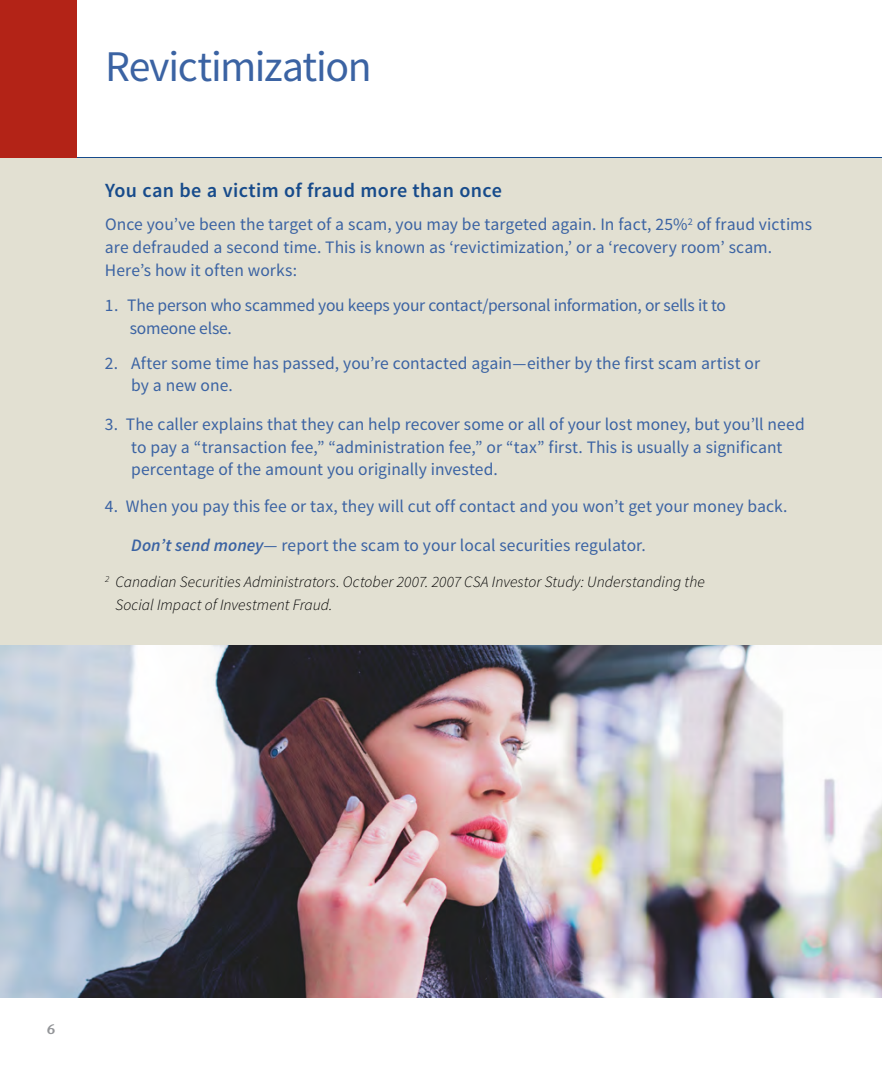
<style>
.page{position:relative;width:882px;height:1071px;background:#fff}
.page>*{position:absolute;margin:0;border:0;box-sizing:border-box;transform-origin:0 0}
.t1{font:43.75px "Source Sans Pro";letter-spacing:-.03em;color:#3b63a3}
.t2{font:600 20.12px "Source Sans Pro";letter-spacing:.02em;color:#174b8b}
.t3{font:17.5px/22.8px "Source Sans Pro";color:#3b63a3}
.t4{font:italic 300 15.75px/22.8px "Source Sans Pro";color:#000}
.t5{font:600 14px "Stone Sans Std";color:#939598}
.s1{font-weight:600;font-style:italic}
</style>
<div class="page">
<div style="left:0;top:158px;width:882px;height:493px;background:#e2e0d2"></div>
<img style="left:0;top:646px;width:882px;height:352px">
<hr style="left:0;top:157px;width:882px;height:1px;background:#174b8b">
<div style="left:0;top:0;width:77px;height:158px;background:#b32317"></div>
<h1 class="t1" style="left:105px;top:39px;width:268px">Revictimization</h1>
<p class="t2" style="left:105px;top:178px;width:399px">You can be a victim of fraud more than once</p>
<p class="t3" style="left:105px;top:213px;width:709px">Once you’ve been the target of a scam, you may be targeted again. In fact, 25%<sup>2</sup> of fraud victims are defrauded a second time. This is known as ‘revictimization,’ or a ‘recovery room’ scam.<br>Here’s how it often works:</p>
<p class="t3" style="left:130px;top:294px;width:598px;text-indent:-25px">1. The person who scammed you keeps your contact/personal information, or sells it to someone else.</p>
<p class="t3" style="left:131px;top:352px;width:631px;text-indent:-26px">2. After some time has passed, you’re contacted again—either by the first scam artist or by a new one.</p>
<p class="t3" style="left:131px;top:413px;width:675px;text-indent:-26px">3. The caller explains that they can help recover some or all of your lost money, but you’ll need to pay a “transaction fee,” “administration fee,” or “tax” first. This is usually a significant percentage of the amount you originally invested.</p>
<p class="t3" style="left:105px;top:495px;width:684px">4. When you pay this fee or tax, they will cut off contact and you won’t get your money back.</p>
<p class="t3" style="left:131px;top:534px;width:516px"><span class="s1">Don’t send money</span>— report the scam to your local securities regulator.</p>
<p class="t4" style="left:115px;top:571px;width:591px;text-indent:-10px"><sup>2</sup> Canadian Securities Administrators. October 2007. 2007 CSA Investor Study: Understanding the<br>Social Impact of Investment Fraud.</p>
<p class="t5" style="left:47px;top:1021px;width:10px">6</p>
</div>
